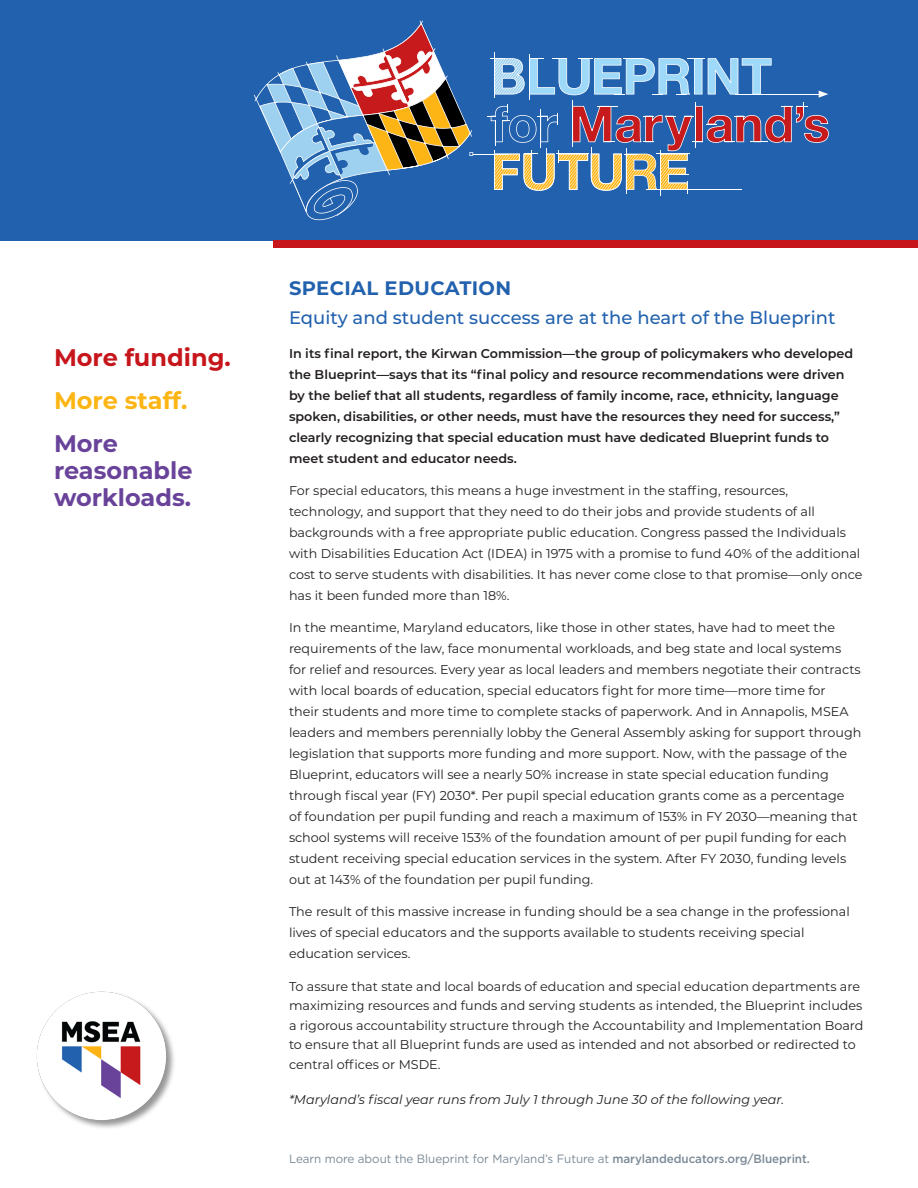
<style>
.page{position:relative;width:918px;height:1188px;background:#fff}
.page>*{position:absolute;margin:0;border:0;box-sizing:border-box;transform-origin:0 0}
.No_Spacing{font:700 24px/27px "Montserrat";color:#69439a}
.No_Spacing-2{font:700 24px "Montserrat";color:#c6161b}
.No_Spacing-3{font:700 24px "Montserrat";color:#fcb514}
.t1{font:700 19.5px "Montserrat";letter-spacing:.02em;color:#2161ad}
.t2{font:500 18px "Montserrat";color:#2161ad}
.t3{font:12.75px/21px "Montserrat";color:#231f20}
.t4{font:600 12.75px/21px "Montserrat";color:#231f20}
.t5{font:italic 12.75px "Montserrat";color:#231f20}
.t6{font:12px "Gotham HTF";letter-spacing:-.005em;color:#7b8a97}
.s1{font-weight:500}
</style>
<div class="page">
<div style="left:0;top:0;width:918px;height:241px;background:#2161ad"></div>
<div style="left:273px;top:241px;width:645px;height:7px;background:#c6161b"></div>
<hr style="left:660px;top:151px;width:1px;height:45px;background:#fff">
<hr style="left:529px;top:54px;width:1px;height:46px;background:#fff">
<hr style="left:494px;top:53px;width:1px;height:45px;background:#fff">
<hr style="left:473px;top:154px;width:35px;height:1px;background:#fff">
<svg style="left:487px;top:58px;width:342px;height:135px"></svg>
<svg style="left:254px;top:21px;width:219px;height:200px"></svg>
<img style="left:37px;top:991px;width:137px;height:137px">
<p class="No_Spacing-2" style="left:54px;top:340px;width:178px">More funding.</p>
<p class="No_Spacing-3" style="left:54px;top:383px;width:135px">More staff.</p>
<p class="No_Spacing" style="left:54px;top:429px;width:140px">More reasonable workloads.</p>
<p class="t1" style="left:289px;top:274px;width:224px">SPECIAL EDUCATION</p>
<p class="t2" style="left:289px;top:305px;width:548px">Equity and student success are at the heart of the Blueprint</p>
<p class="t4" style="left:289px;top:343px;width:566px">In its final report, the Kirwan Commission—the group of policymakers who developed the Blueprint—says that its “final policy and resource recommendations were driven by the belief that all students, regardless of family income, race, ethnicity, language spoken, disabilities, or other needs, must have the resources they need for success,” clearly recognizing that special education must have dedicated Blueprint funds to meet student and educator needs.</p>
<p class="t3" style="left:289px;top:480px;width:575px">For special educators, this means a huge investment in the staffing, resources, technology, and support that they need to do their jobs and provide students of all backgrounds with a free appropriate public education. Congress passed the Individuals with Disabilities Education Act (IDEA) in 1975 with a promise to fund 40% of the additional cost to serve students with disabilities. It has never come close to that promise—only once has it been funded more than 18%.</p>
<p class="t3" style="left:289px;top:616px;width:574px">In the meantime, Maryland educators, like those in other states, have had to meet the requirements of the law, face monumental workloads, and beg state and local systems for relief and resources. Every year as local leaders and members negotiate their contracts with local boards of education, special educators fight for more time—more time for<br>their students and more time to complete stacks of paperwork. And in Annapolis, MSEA leaders and members perennially lobby the General Assembly asking for support through legislation that supports more funding and more support. Now, with the passage of the Blueprint, educators will see a nearly 50% increase in state special education funding through fiscal year (FY) 2030*. Per pupil special education grants come as a percentage<br>of foundation per pupil funding and reach a maximum of 153% in FY 2030—meaning that school systems will receive 153% of the foundation amount of per pupil funding for each student receiving special education services in the system. After FY 2030, funding levels out at 143% of the foundation per pupil funding.</p>
<p class="t3" style="left:289px;top:900px;width:562px">The result of this massive increase in funding should be a sea change in the professional lives of special educators and the supports available to students receiving special education services.</p>
<p class="t3" style="left:289px;top:976px;width:576px;line-height:19.5px">To assure that state and local boards of education and special education departments are maximizing resources and funds and serving students as intended, the Blueprint includes a rigorous accountability structure through the Accountability and Implementation Board to ensure that all Blueprint funds are used as intended and not absorbed or redirected to central offices or MSDE.</p>
<p class="t5" style="left:289px;top:1091px;width:497px">*Maryland’s fiscal year runs from July 1 through June 30 of the following year.</p>
<p class="t6" style="left:289px;top:1152px;width:522px">Learn more about the Blueprint for Maryland’s Future at <span class="s1">marylandeducators.org/Blueprint.</span></p>
</div>
